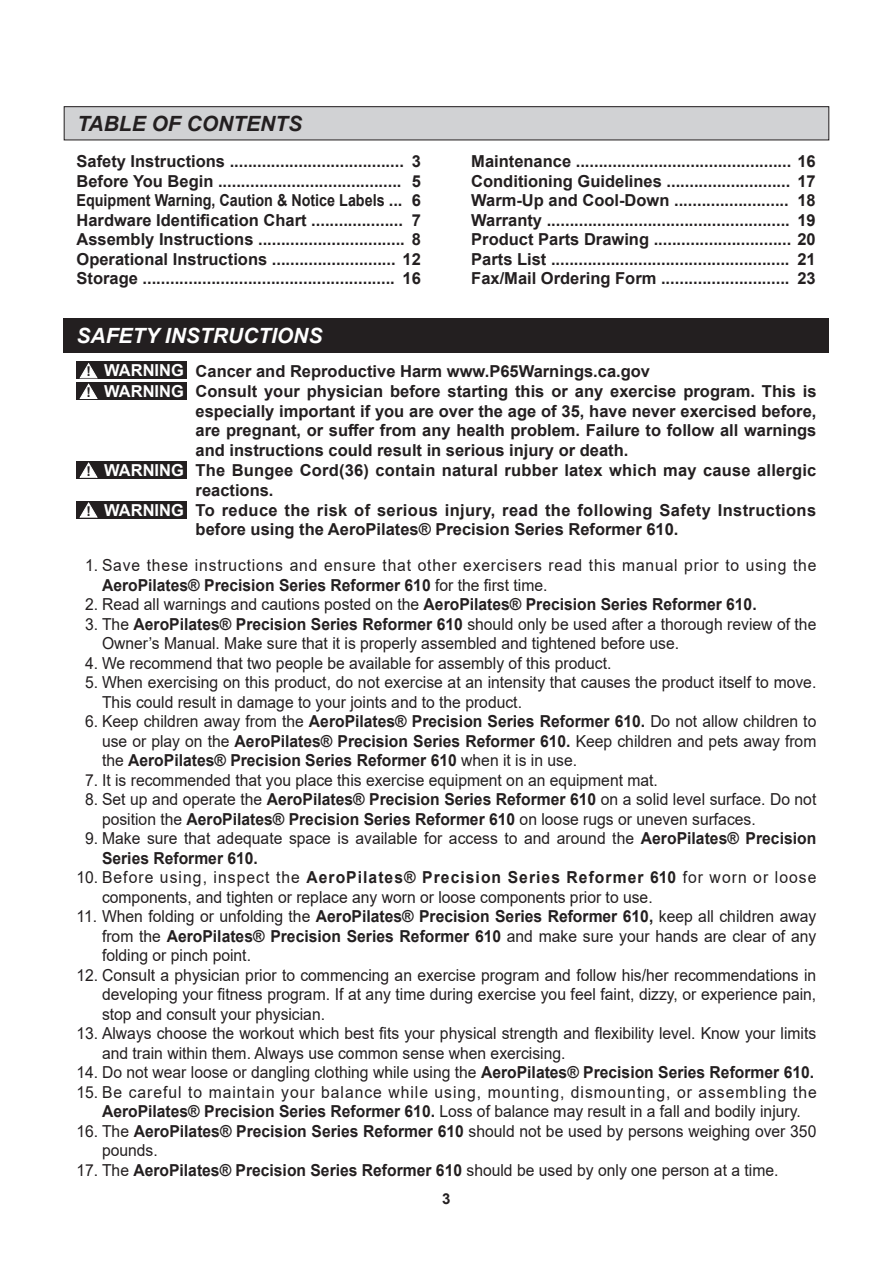
<style>
.page{position:relative;width:893px;height:1263px;background:#fff}
.page>*{position:absolute;margin:0;border:0;box-sizing:border-box;transform-origin:0 0}
.t1{font:italic 700 21px "Arial";color:#fff}
.t2{font:italic 700 21px "Arial";color:#231f20}
.t3{font:16.5px/19.5px "Arial";color:#231f20;scale:.95 1}
.t4{font:700 16.5px/19.5px "Arial";color:#231f20;text-align:justify}
.t5{font:700 16.5px/19.5px "Arial";color:#231f20;text-align:justify;scale:.95 1}
.t6{font:16.5px/19.5px "Arial";letter-spacing:.06em;color:#231f20;text-align:center;scale:.95 1}
.t7{font:16.5px/19.5px "Arial";letter-spacing:.05em;color:#231f20;scale:.95 1}
.t8{font:700 16.5px/20.5px "Arial";color:#fff}
.t9{font:700 15px "Arial";color:#231f20}
.s1{font-size:13.5px;color:#231f20}
.s2{font-weight:700}
.s3{font-weight:400}
</style>
<div class="page">
<div style="left:64px;top:107px;width:765px;height:33px;background:#d1d2d4"></div>
<div style="left:64px;top:106px;width:765px;height:34px;border:1px solid #231f20"></div>
<div style="left:64px;top:319px;width:765px;height:34px;background:#231f20"></div>
<div style="left:77px;top:361px;width:110px;height:18px;background:#231f20"></div>
<svg style="left:80px;top:363px;width:18px;height:15px"></svg>
<div style="left:77px;top:382px;width:110px;height:18px;background:#231f20"></div>
<svg style="left:80px;top:384px;width:18px;height:15px"></svg>
<div style="left:77px;top:501px;width:110px;height:18px;background:#231f20"></div>
<svg style="left:80px;top:502px;width:18px;height:15px"></svg>
<div style="left:77px;top:461px;width:110px;height:18px;background:#231f20"></div>
<svg style="left:80px;top:463px;width:18px;height:15px"></svg>
<p class="t2" style="left:77px;top:109px;width:226px">TABLE OF CONTENTS</p>
<p class="t4" style="left:77px;top:152px;width:346px">Safety Instructions ...................................... 3<br>Before You Begin ........................................ 5<br>Equipment Warning, Caution &amp; Notice Labels ... 6<br>Hardware Identification Chart .................... 7<br>Assembly Instructions ................................ 8<br>Operational Instructions ........................... 12<br>Storage ....................................................... 16</p>
<p class="t4" style="left:471px;top:152px;width:346px">Maintenance ............................................... 16<br>Conditioning Guidelines ........................... 17<br>Warm-Up and Cool-Down ......................... 18<br>Warranty ..................................................... 19<br>Product Parts Drawing .............................. 20<br>Parts List .................................................... 21<br>Fax/Mail Ordering Form ............................ 23</p>
<p class="t1" style="left:77px;top:322px;width:247px">SAFETY INSTRUCTIONS</p>
<p class="t8" style="left:86px;top:360px;width:99px"><span class="s1">!</span> WARNING <span class="s1">!</span> WARNING</p>
<p class="t8" style="left:86px;top:460px;width:99px"><span class="s1">!</span> WARNING</p>
<p class="t8" style="left:86px;top:500px;width:99px"><span class="s1">!</span> WARNING</p>
<p class="t4" style="left:196px;top:361px;width:622px;text-align:left">Cancer and Reproductive Harm www.P65Warnings.ca.gov<br>Consult your physician before starting this or any exercise program. This is especially important if you are over the age of 35, have never exercised before, are pregnant, or suffer from any health problem. Failure to follow all warnings and instructions could result in serious injury or death.<br>The Bungee Cord(36) contain natural rubber latex which may cause allergic reactions.<br>To reduce the risk of serious injury, read the following Safety Instructions before using the AeroPilates® Precision Series Reformer 610.</p>
<p class="t7" style="left:102px;top:556px;width:753px;text-indent:-17px">1. Save these instructions and ensure that other exercisers read this manual prior to using the<br><span class="s2">AeroPilates® Precision Series Reformer 610</span> for the first time.</p>
<p class="t3" style="left:85px;top:595px;width:708px">2. Read all warnings and cautions posted on the <span class="s2">AeroPilates® Precision Series Reformer 610.</span></p>
<p class="t3" style="left:102px;top:614px;width:753px;text-indent:-17px">3. The <span class="s2">AeroPilates® Precision Series Reformer 610</span> should only be used after a thorough review of the<br>Owner’s Manual. Make sure that it is properly assembled and tightened before use.</p>
<p class="t3" style="left:85px;top:653px;width:556px">4. We recommend that two people be available for assembly of this product.</p>
<p class="t3" style="left:102px;top:673px;width:753px;text-indent:-17px">5. When exercising on this product, do not exercise at an intensity that causes the product itself to move.<br>This could result in damage to your joints and to the product.</p>
<p class="t5" style="left:102px;top:712px;width:753px;text-indent:-17px"><span class="s3">6. Keep children away from the</span> AeroPilates® Precision Series Reformer 610. <span class="s3">Do not allow children to use or play on the</span> AeroPilates® Precision Series Reformer 610. <span class="s3">Keep children and pets away from the</span> AeroPilates® Precision Series Reformer 610 <span class="s3">when it is in use.</span></p>
<p class="t3" style="left:85px;top:770px;width:605px">7. It is recommended that you place this exercise equipment on an equipment mat.</p>
<p class="t3" style="left:102px;top:790px;width:753px;text-indent:-17px">8. Set up and operate the <span class="s2">AeroPilates® Precision Series Reformer 610</span> on a solid level surface. Do not position the <span class="s2">AeroPilates® Precision Series Reformer 610</span> on loose rugs or uneven surfaces.</p>
<p class="t3" style="left:102px;top:829px;width:753px;text-indent:-17px">9. Make sure that adequate space is available for access to and around the <span class="s2">AeroPilates® Precision<br>Series Reformer 610.</span></p>
<p class="t3" style="left:102px;top:868px;width:753px;text-indent:-26px">10. Before using, inspect the <span class="s2">AeroPilates® Precision Series Reformer 610</span> for worn or loose components, and tighten or replace any worn or loose components prior to use.</p>
<p class="t3" style="left:102px;top:907px;width:753px;text-align:justify;text-indent:-26px">11. When folding or unfolding the <span class="s2">AeroPilates® Precision Series Reformer 610,</span> keep all children away from the <span class="s2">AeroPilates® Precision Series Reformer 610</span> and make sure your hands are clear of any folding or pinch point.</p>
<p class="t3" style="left:102px;top:965px;width:753px;text-align:justify;text-indent:-26px">12. Consult a physician prior to commencing an exercise program and follow his/her recommendations in developing your fitness program. If at any time during exercise you feel faint, dizzy, or experience pain, stop and consult your physician.</p>
<p class="t3" style="left:102px;top:1024px;width:753px;text-indent:-26px">13. Always choose the workout which best fits your physical strength and flexibility level. Know your limits and train within them. Always use common sense when exercising.</p>
<p class="t3" style="left:77px;top:1063px;width:778px">14. Do not wear loose or dangling clothing while using the <span class="s2">AeroPilates® Precision Series Reformer 610.</span></p>
<p class="t6" style="left:77px;top:1082px;width:781px">15. Be careful to maintain your balance while using, mounting, dismounting, or assembling the<br><span class="s2">AeroPilates® Precision Series Reformer 610.</span> Loss of balance may result in a fall and bodily injury.</p>
<p class="t3" style="left:102px;top:1121px;width:753px;text-indent:-26px">16. The <span class="s2">AeroPilates® Precision Series Reformer 610</span> should not be used by persons weighing over 350 pounds.</p>
<p class="t3" style="left:77px;top:1160px;width:740px">17. The <span class="s2">AeroPilates® Precision Series Reformer 610</span> should be used by only one person at a time.</p>
<p class="t9" style="left:442px;top:1188px;width:10px">3</p>
</div>
